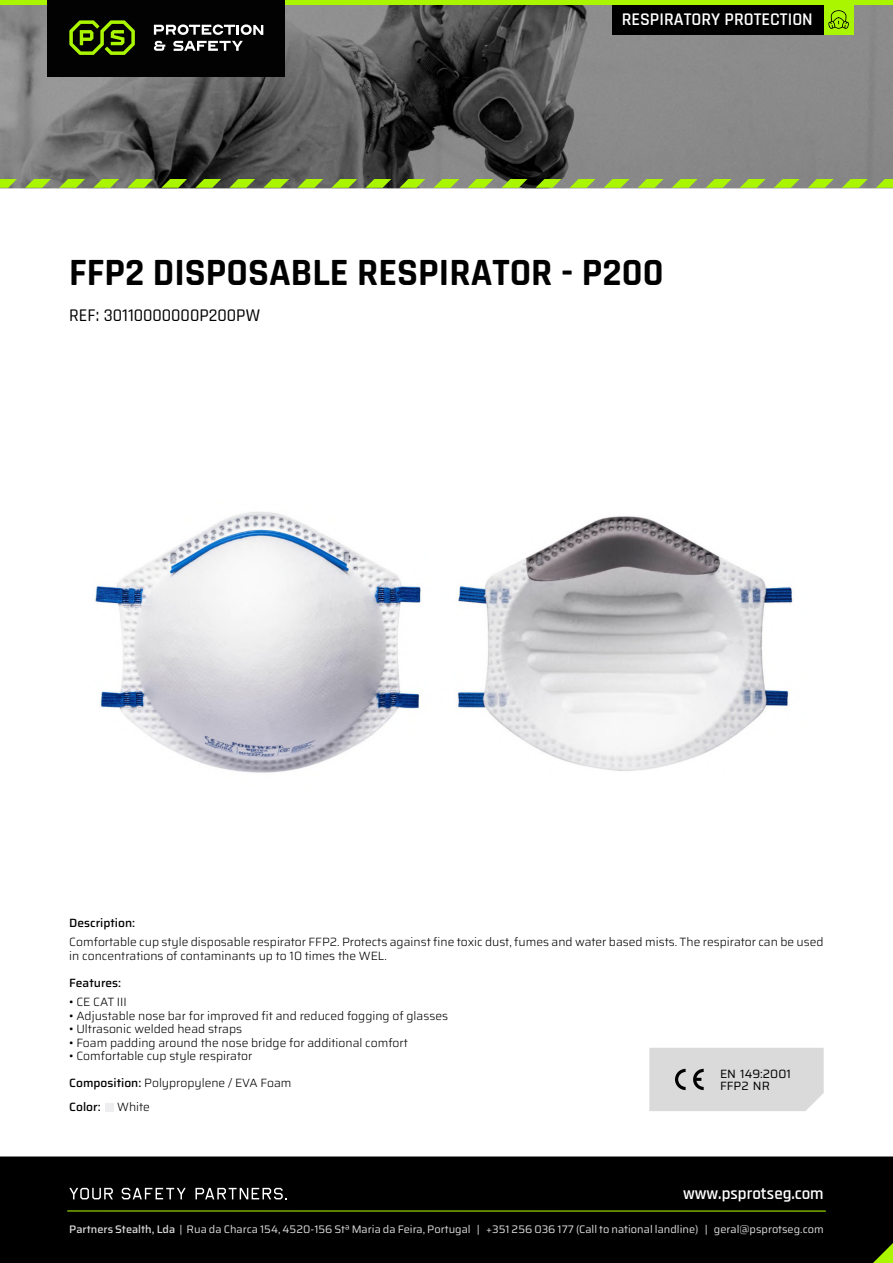
<style>
.page{position:relative;width:893px;height:1263px;background:#fff}
.page>*{position:absolute;margin:0;border:0;box-sizing:border-box;transform-origin:0 0}
.t1{font:700 39px "Rajdhani";color:#000}
.t2{font:500 18px "Rajdhani";color:#000}
.t3{font:600 18px "Rajdhani";color:#fff}
.t4{font:600 16.95px "Rajdhani";color:#fff}
.t5{font:300 12px/13.5px "Saira";color:#000}
.t6{font:500 12px "Saira";color:#000}
.t7{font:12px/12px "Saira";color:#000}
.t8{font:10.95px "Saira";color:#dadada}
.s1{font-weight:500}
</style>
<div class="page">
<img style="left:0;top:5px;width:893px;height:183px">
<div style="left:0;top:1156px;width:893px;height:107px;background:#000"></div>
<svg style="left:69px;top:1188px;width:44px;height:11px"></svg>
<svg style="left:122px;top:1188px;width:64px;height:11px"></svg>
<svg style="left:195px;top:1188px;width:92px;height:11px"></svg>
<hr style="left:67px;top:1210px;width:759px;height:1px;background:#aaf500">
<div style="left:649px;top:1048px;width:175px;height:63px;background:#dadada"></div>
<div style="left:0;top:0;width:893px;height:5px;background:#aaf500"></div>
<div style="left:47px;top:0;width:238px;height:76px;background:#020202"></div>
<svg style="left:154px;top:41px;width:11px;height:10px"></svg>
<svg style="left:154px;top:24px;width:109px;height:11px"></svg>
<svg style="left:173px;top:41px;width:70px;height:10px"></svg>
<svg style="left:69px;top:20px;width:66px;height:35px"></svg>
<div style="left:612px;top:5px;width:212px;height:29px;background:#000"></div>
<div style="left:824px;top:5px;width:29px;height:29px;background:#aaf500"></div>
<svg style="left:828px;top:10px;width:21px;height:19px"></svg>
<svg style="left:873px;top:1243px;width:20px;height:20px"></svg>
<svg style="left:0;top:179px;width:17px;height:9px"></svg>
<svg style="left:263px;top:179px;width:26px;height:9px"></svg>
<svg style="left:536px;top:179px;width:25px;height:9px"></svg>
<svg style="left:740px;top:179px;width:26px;height:9px"></svg>
<svg style="left:127px;top:179px;width:26px;height:9px"></svg>
<svg style="left:399px;top:179px;width:26px;height:9px"></svg>
<svg style="left:672px;top:179px;width:26px;height:9px"></svg>
<svg style="left:876px;top:179px;width:17px;height:9px"></svg>
<svg style="left:59px;top:179px;width:26px;height:9px"></svg>
<svg style="left:331px;top:179px;width:26px;height:9px"></svg>
<svg style="left:604px;top:179px;width:25px;height:9px"></svg>
<svg style="left:808px;top:179px;width:26px;height:9px"></svg>
<svg style="left:195px;top:179px;width:26px;height:9px"></svg>
<svg style="left:468px;top:179px;width:25px;height:9px"></svg>
<svg style="left:25px;top:179px;width:26px;height:9px"></svg>
<svg style="left:297px;top:179px;width:26px;height:9px"></svg>
<svg style="left:570px;top:179px;width:25px;height:9px"></svg>
<svg style="left:774px;top:179px;width:26px;height:9px"></svg>
<svg style="left:161px;top:179px;width:26px;height:9px"></svg>
<svg style="left:434px;top:179px;width:25px;height:9px"></svg>
<svg style="left:706px;top:179px;width:26px;height:9px"></svg>
<svg style="left:93px;top:179px;width:26px;height:9px"></svg>
<svg style="left:365px;top:179px;width:26px;height:9px"></svg>
<svg style="left:638px;top:179px;width:25px;height:9px"></svg>
<svg style="left:842px;top:179px;width:26px;height:9px"></svg>
<svg style="left:229px;top:179px;width:26px;height:9px"></svg>
<svg style="left:502px;top:179px;width:25px;height:9px"></svg>
<div style="left:106px;top:1103px;width:8px;height:8px;background:#eeeef0"></div>
<img style="left:95px;top:512px;width:698px;height:261px">
<h2 class="t3" style="left:622px;top:8px;width:193px">RESPIRATORY PROTECTION</h2>
<h1 class="t1" style="left:69px;top:248px;width:596px">FFP2 DISPOSABLE RESPIRATOR - P200</h1>
<h2 class="t2" style="left:69px;top:304px;width:192px">REF: 30110000000P200PW</h2>
<p class="t6" style="left:69px;top:913px;width:67px">Description:</p>
<p class="t5" style="left:69px;top:935px;width:756px">Comfortable cup style disposable respirator FFP2. Protects against fine toxic dust, fumes and water based mists. The respirator can be used in concentrations of contaminants up to 10 times the WEL.</p>
<p class="t6" style="left:69px;top:973px;width:53px">Features:</p>
<p class="t5" style="left:69px;top:995px;width:59px">• CE CAT III</p>
<p class="t5" style="left:69px;top:1009px;width:380px">• Adjustable nose bar for improved fit and reduced fogging of glasses</p>
<p class="t5" style="left:69px;top:1022px;width:174px">• Ultrasonic welded head straps</p>
<p class="t5" style="left:69px;top:1036px;width:340px">• Foam padding around the nose bridge for additional comfort</p>
<p class="t5" style="left:69px;top:1049px;width:184px">• Comfortable cup style respirator</p>
<p class="t5" style="left:69px;top:1071px;width:224px;line-height:24px"><span class="s1">Composition:</span> Polypropylene / EVA Foam<br><span class="s1">Color:</span></p>
<p class="t7" style="left:720px;top:1068px;width:72px">EN 149:2001<br>FFP2 NR</p>
<p class="t5" style="left:117px;top:1100px;width:34px">White</p>
<h3 class="t4" style="left:683px;top:1183px;width:142px">www.psprotseg.com</h3>
<p class="t8" style="left:69px;top:1221px;width:756px"><span class="s1">Partners Stealth, Lda</span> | Rua da Charca 154, 4520-156 Stª Maria da Feira, Portugal | +351 256 036 177 (Call to national landline) | geral@psprotseg.com</p>
</div>
